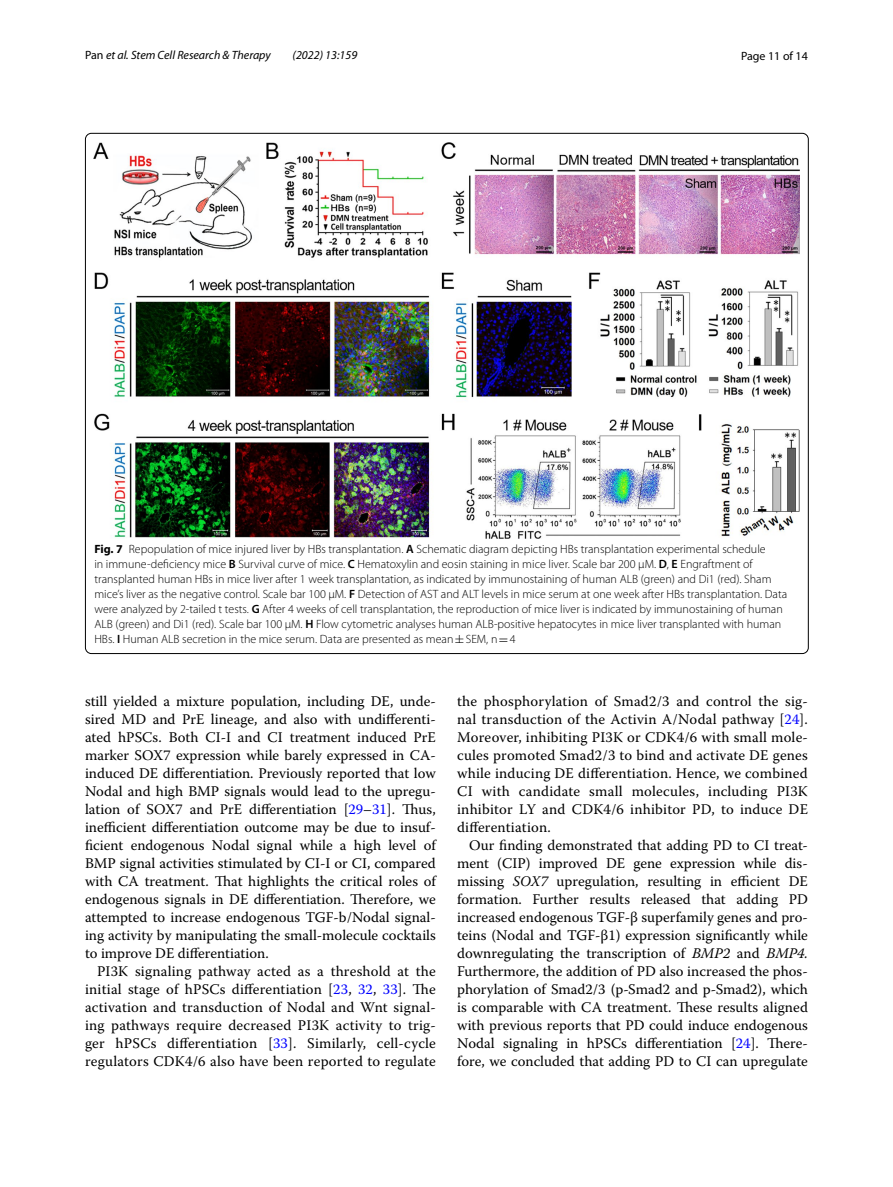
<style>
.page{position:relative;width:893px;height:1187px;background:#fff}
.page>*{position:absolute;margin:0;border:0;box-sizing:border-box;transform-origin:0 0}
.t1{font:14.7px/18px "Warnock Pro";letter-spacing:.005em;color:#000;text-align:justify}
.t2{font:300 12px/15px "Myriad Pro";color:#000}
.t3{font:italic 12px "Myriad Pro";color:#000}
.t4{font:12px "Myriad Pro";color:#000}
.s1{font-style:normal}
.s2{font-weight:700}
.s3{font-weight:600}
.s4{font-family:"MTSY";font-weight:400}
.s5{color:#00f}
.s6{font-style:italic}
</style>
<div class="page">
<img style="left:94px;top:142px;width:706px;height:396px">
<p class="t3" style="left:85px;top:48px;width:187px"><span class="s1">Pan</span> et al. Stem Cell Research &amp; Therapy</p>
<p class="t3" style="left:293px;top:48px;width:66px">(2022) 13:159</p>
<p class="t4" style="left:741px;top:48px;width:68px">Page 11 of 14</p>
<p class="t2" style="left:94px;top:542px;width:694px"><span class="s2">Fig. 7</span> Repopulation of mice injured liver by HBs transplantation. <span class="s3">A</span> Schematic diagram depicting HBs transplantation experimental schedule<br>in immune-deficiency mice <span class="s3">B</span> Survival curve of mice. <span class="s3">C</span> Hematoxylin and eosin staining in mice liver. Scale bar 200 μM. <span class="s3">D</span>, <span class="s3">E</span> Engraftment of transplanted human HBs in mice liver after 1 week transplantation, as indicated by immunostaining of human ALB (green) and Di1 (red). Sham mice’s liver as the negative control. Scale bar 100 μM. <span class="s3">F</span> Detection of AST and ALT levels in mice serum at one week after HBs transplantation. Data were analyzed by 2-tailed t tests. <span class="s3">G</span> After 4 weeks of cell transplantation, the reproduction of mice liver is indicated by immunostaining of human ALB (green) and Di1 (red). Scale bar 100 μM. <span class="s3">H</span> Flow cytometric analyses human ALB-positive hepatocytes in mice liver transplanted with human HBs. <span class="s3">I</span> Human ALB secretion in the mice serum. Data are presented as mean<span class="s4">±</span>SEM, n<span class="s4">=</span>4</p>
<p class="t1" style="left:85px;top:691px;width:352px">still yielded a mixture population, including DE, unde&shy;sired MD and PrE lineage, and also with undifferenti&shy;ated hPSCs. Both CI-I and CI treatment induced PrE marker SOX7 expression while barely expressed in CA&shy;induced DE differentiation. Previously reported that low Nodal and high BMP signals would lead to the upregu&shy;lation of SOX7 and PrE differentiation [<span class="s5">29</span>–<span class="s5">31</span>]. Thus, inefficient differentiation outcome may be due to insuf&shy;ficient endogenous Nodal signal while a high level of BMP signal activities stimulated by CI-I or CI, compared with CA treatment. That highlights the critical roles of endogenous signals in DE differentiation. Therefore, we attempted to increase endogenous TGF-b/Nodal signal&shy;ing activity by manipulating the small-molecule cocktails to improve DE differentiation.</p>
<p class="t1" style="left:85px;top:961px;width:352px;text-indent:12px">PI3K signaling pathway acted as a threshold at the initial stage of hPSCs differentiation [<span class="s5">23</span>, <span class="s5">32</span>, <span class="s5">33</span>]. The activation and transduction of Nodal and Wnt signal&shy;ing pathways require decreased PI3K activity to trig&shy;ger hPSCs differentiation [<span class="s5">33</span>]. Similarly, cell-cycle regulators CDK4/6 also have been reported to regulate</p>
<p class="t1" style="left:457px;top:691px;width:352px">the phosphorylation of Smad2/3 and control the sig&shy;nal transduction of the Activin A/Nodal pathway [<span class="s5">24</span>].<br>Moreover, inhibiting PI3K or CDK4/6 with small mole&shy;cules promoted Smad2/3 to bind and activate DE genes while inducing DE differentiation. Hence, we combined CI with candidate small molecules, including PI3K inhibitor LY and CDK4/6 inhibitor PD, to induce DE differentiation.</p>
<p class="t1" style="left:457px;top:835px;width:352px;text-indent:12px">Our finding demonstrated that adding PD to CI treat&shy;ment (CIP) improved DE gene expression while dis&shy;missing <span class="s6">SOX7</span> upregulation, resulting in efficient DE formation. Further results released that adding PD increased endogenous TGF-β superfamily genes and pro&shy;teins (Nodal and TGF-β1) expression significantly while downregulating the transcription of <span class="s6">BMP2</span> and <span class="s6">BMP4.<br></span>Furthermore, the addition of PD also increased the phos&shy;phorylation of Smad2/3 (p-Smad2 and p-Smad2), which is comparable with CA treatment. These results aligned with previous reports that PD could induce endogenous Nodal signaling in hPSCs differentiation [<span class="s5">24</span>]. There&shy;fore, we concluded that adding PD to CI can upregulate</p>
</div>
